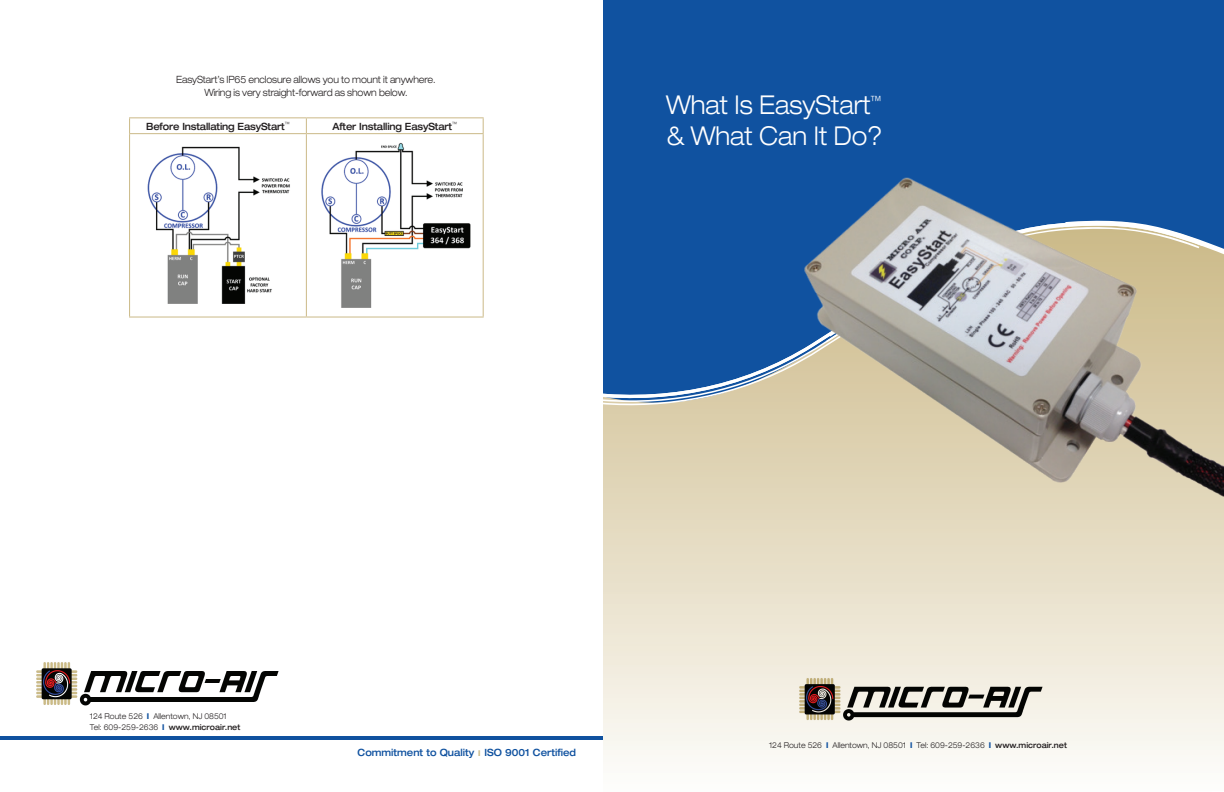
<style>
.page{position:relative;width:1224px;height:792px;background:#fff}
.page>*{position:absolute;margin:0;border:0;box-sizing:border-box;transform-origin:0 0}
.t1{font:300 expanded 26px/31.2px "Helvetica Neue";color:#fff;scale:.9 1}
.t2{font:300 expanded 10px/13.5px "Helvetica Neue";letter-spacing:-.015em;color:#231f20;text-align:center;scale:.89 1}
.t3{font:500 expanded 10px "Helvetica Neue";letter-spacing:-.015em;color:#231f20;scale:.89 1}
.t4{font:500 expanded 10px "Helvetica Neue";color:#0f519f;scale:.9 1}
.t5{font:300 expanded 8px/11px "Helvetica Neue";color:#231f20;scale:.9 1}
.s1{font-weight:700;color:#0f519f}
.s2{font-weight:500}
.s3{font-weight:700;font-size:8px;color:#cbb987}
</style>
<div class="page">
<hr style="left:0;top:736px;width:621px;height:4px;background:#0f519f">
<img style="left:36px;top:662px;width:243px;height:44px">
<hr style="left:129px;top:117px;width:177px;height:1px;background:#cbb987">
<svg style="left:129px;top:118px;width:1px;height:15px"></svg>
<hr style="left:306px;top:117px;width:178px;height:1px;background:#cbb987">
<svg style="left:306px;top:118px;width:1px;height:15px"></svg>
<svg style="left:483px;top:118px;width:1px;height:15px"></svg>
<hr style="left:129px;top:133px;width:177px;height:1px;background:#cbb987">
<hr style="left:129px;top:134px;width:1px;height:183px;background:#cbb987">
<hr style="left:306px;top:133px;width:178px;height:1px;background:#cbb987">
<hr style="left:306px;top:134px;width:1px;height:183px;background:#cbb987">
<hr style="left:483px;top:134px;width:1px;height:183px;background:#cbb987">
<hr style="left:129px;top:317px;width:177px;height:1px;background:#cbb987">
<hr style="left:306px;top:317px;width:178px;height:1px;background:#cbb987">
<img style="left:147px;top:146px;width:143px;height:158px">
<img style="left:316px;top:143px;width:161px;height:175px">
<div style="left:603px;top:0;width:621px;height:462px;background:#1052a0"></div>
<svg style="left:603px;top:411px;width:621px;height:346px;background:#ece6d4"></svg>
<svg style="left:603px;top:377px;width:137px;height:34px"></svg>
<img style="left:796px;top:675px;width:249px;height:49px">
<img style="left:740px;top:177px;width:484px;height:358px">
<p class="t2" style="left:176px;top:72px;width:293px">EasyStart’s IP65 enclosure allows you to mount it anywhere.<br>Wiring is very straight-forward as shown below.</p>
<p class="t3" style="left:146px;top:120px;width:163px">Before Installating EasyStart<sup>™</sup></p>
<p class="t3" style="left:332px;top:120px;width:142px">After Installing EasyStart<sup>™</sup></p>
<h1 class="t1" style="left:666px;top:89px;width:242px">What Is EasyStart<sup>™ </sup>&amp; What Can It Do?</h1>
<p class="t5" style="left:90px;top:710px;width:169px">124 Route 526 <span class="s1">I</span> Allentown, NJ 08501<br>Tel: 609-259-2636 <span class="s1">I</span> <span class="s2">www.microair.net</span></p>
<p class="t4" style="left:358px;top:746px;width:244px">Commitment to Quality <span class="s3">I</span> ISO 9001 Certified</p>
<p class="t5" style="left:769px;top:739px;width:333px">124 Route 526 <span class="s1">I</span> Allentown, NJ 08501 <span class="s1">I</span> Tel: 609-259-2636 <span class="s1">I</span> <span class="s2">www.microair.net</span></p>
</div>
